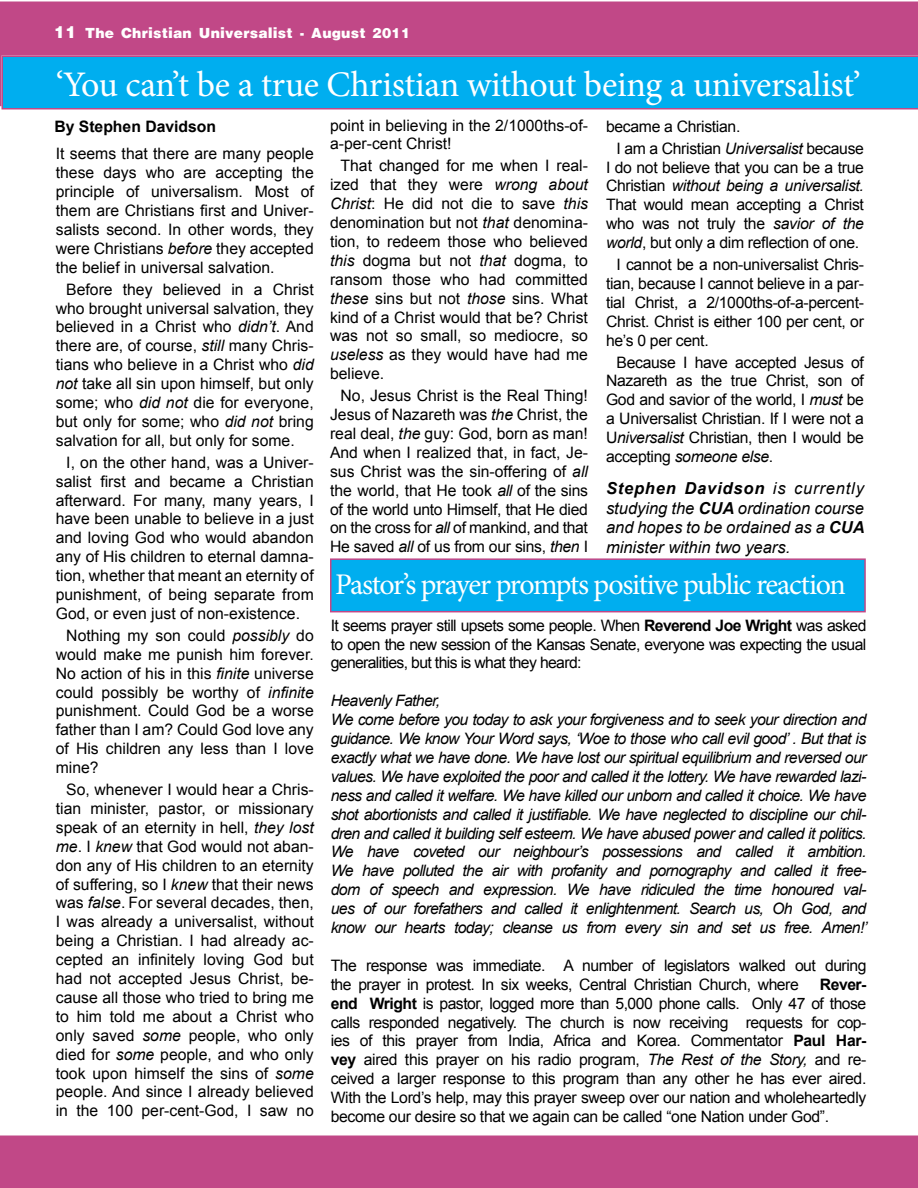
<style>
.page{position:relative;width:918px;height:1188px;background:#fff}
.page>*{position:absolute;margin:0;border:0;box-sizing:border-box;transform-origin:0 0}
.t1{font:36px "Minion Pro";letter-spacing:-.01em;color:#fff}
.t2{font:30px "Minion Pro";letter-spacing:-.045em;color:#fff}
.t3{font:italic 16.5px/19.8px "Arial";color:#000;text-align:justify}
.t4{font:15.75px/18.9px "Arial";letter-spacing:-.02em;color:#000;text-align:justify}
.t5{font:italic 15.75px/18.9px "Arial";letter-spacing:-.04em;color:#000}
.t6{font:15.75px/18.9px "Arial";color:#000}
.t7{font:700 15.75px "Arial";color:#000}
.t8{font:900 15px "Arena";color:#fff}
.s1{font-size:18px}
.s2{font-style:italic}
.s3{font-weight:700}
</style>
<div class="page">
<div style="left:330px;top:558px;width:536px;height:54px;background:#00aeef;border:2px solid #c14887"></div>
<div style="left:1px;top:2px;width:916px;height:53px;background:#c14887"></div>
<div style="left:0;top:2px;width:918px;height:54px;border:2px solid #c14887"></div>
<div style="left:0;top:1136px;width:918px;height:52px;background:#c14887"></div>
<svg style="left:0;top:52px;width:2px;height:54px"></svg>
<div style="left:2px;top:56px;width:916px;height:54px;background:#00aeef"></div>
<p class="t8" style="left:54px;top:25px;width:358px"><span class="s1">11</span> The Christian Universalist - August 2011</p>
<h1 class="t1" style="left:56px;top:60px;width:807px">‘You can’t be a true Christian without being a universalist’</h1>
<p class="t7" style="left:54px;top:116px;width:163px">By Stephen Davidson</p>
<p class="t6" style="left:330px;top:116px;width:259px">point in believing in the 2/1000ths-of&shy;a-per-cent Christ!</p>
<p class="t4" style="left:330px;top:157px;width:260px;text-indent:11px">That changed for me when I real&shy;ized that they were <span class="s2">wrong about Christ</span>: He did not die to save <span class="s2">this </span>denomination but not <span class="s2">that</span> denomina&shy;tion, to redeem those who believed <span class="s2">this</span> dogma but not <span class="s2">that</span> dogma, to ransom those who had committed <span class="s2">these</span> sins but not <span class="s2">those</span> sins. What kind of a Christ would that be? Christ was not so small, so mediocre, so <span class="s2">useless</span> as they would have had me believe.</p>
<p class="t4" style="left:330px;top:386px;width:260px;text-indent:11px">No, Jesus Christ is the Real Thing!<br>Jesus of Nazareth was <span class="s2">the</span> Christ, the real deal, <span class="s2">the</span> guy: God, born as man!<br>And when I realized that, in fact, Je&shy;sus Christ was the sin-offering of <span class="s2">all </span>the world, that He took <span class="s2">all</span> of the sins of the world unto Himself, that He died on the cross for <span class="s2">all</span> of mankind, and that He saved <span class="s2">all</span> of us from our sins, <span class="s2">then</span> I</p>
<p class="t4" style="left:617px;top:115px;width:249px;line-height:21.9px;text-indent:-11px">became a Christian.<br>I am a Christian <span class="s2">Universalist</span> because</p>
<p class="t4" style="left:606px;top:158px;width:259px">I do not believe that you can be a true Christian <span class="s2">without being a universalist.<br></span>That would mean accepting a Christ who was not truly the <span class="s2">savior of the world</span>, but only a dim reflection of one.</p>
<p class="t4" style="left:606px;top:255px;width:259px;text-indent:11px">I cannot be a non-universalist Chris&shy;tian, because I cannot believe in a par&shy;tial Christ, a 2/1000ths-of-a-percent-Christ. Christ is either 100 per cent, or he’s 0 per cent.</p>
<p class="t4" style="left:606px;top:353px;width:260px;text-indent:11px">Because I have accepted Jesus of Nazareth as the true Christ, son of God and savior of the world, I <span class="s2">must</span> be a Universalist Christian. If I were not a U<span class="s2">niversalist</span> Christian, then I would be accepting <span class="s2">someone else</span>.</p>
<p class="t3" style="left:606px;top:478px;width:260px"><span class="s3">Stephen Davidson</span> is currently studying the <span class="s3">CUA</span> ordination course and hopes to be ordained as a <span class="s3">CUA </span>minister within two years.</p>
<h2 class="t2" style="left:335px;top:565px;width:512px">Pastor’s prayer prompts positive public reaction</h2>
<p class="t4" style="left:331px;top:616px;width:537px">It seems prayer still upsets some people. When <span class="s3">Reverend Joe Wright</span> was asked to open the new session of the Kansas Senate, everyone was expecting the usual generalities, but this is what they heard:</p>
<p class="t5" style="left:331px;top:692px;width:538px">Heavenly Father,<br>We come before you today to ask your forgiveness and to seek your direction and guidance. We know Your Word says, ‘Woe to those who call evil good’ . But that is exactly what we have done. We have lost our spiritual equilibrium and reversed our values. We have exploited the poor and called it the lottery. We have rewarded lazi&shy;ness and called it welfare. We have killed our unborn and called it choice. We have shot abortionists and called it justifiable. We have neglected to discipline our chil&shy;dren and called it building self esteem. We have abused power and called it politics.<br>We have coveted our neighbour’s possessions and called it ambition.<br>We have polluted the air with profanity and pornography and called it free&shy;dom of speech and expression. We have ridiculed the time honoured val&shy;ues of our forefathers and called it enlightenment. Search us, Oh God, and know our hearts today; cleanse us from every sin and set us free. Amen!’</p>
<p class="t4" style="left:331px;top:956px;width:537px">The response was immediate. A number of legislators walked out during the prayer in protest. In six weeks, Central Christian Church, where</p>
<p class="t4" style="left:56px;top:145px;width:260px">It seems that there are many people these days who are accepting the principle of universalism. Most of them are Christians first and Univer&shy;salists second. In other words, they were Christians <span class="s2">before</span> they accepted the belief in universal salvation.</p>
<p class="t4" style="left:56px;top:280px;width:260px;text-indent:11px">Before they believed in a Christ who brought universal salvation, they believed in a Christ who <span class="s2">didn’t</span>. And there are, of course, <span class="s2">still</span> many Chris&shy;tians who believe in a Christ who <span class="s2">did not</span> take all sin upon himself, but only some; who <span class="s2">did not</span> die for everyone, but only for some; who <span class="s2">did not</span> bring salvation for all, but only for some.</p>
<p class="t4" style="left:56px;top:453px;width:260px;text-indent:11px">I, on the other hand, was a Univer&shy;salist first and became a Christian afterward. For many, many years, I have been unable to believe in a just and loving God who would abandon any of His children to eternal damna&shy;tion, whether that meant an eternity of punishment, of being separate from God, or even just of non-existence.</p>
<p class="t4" style="left:56px;top:626px;width:260px;text-indent:10px">Nothing my son could <span class="s2">possibly</span> do would make me punish him forever.<br>No action of his in this <span class="s2">finite</span> universe could possibly be worthy of <span class="s2">infinite </span>punishment. Could God be a worse father than I am? Could God love any of His children any less than I love mine?</p>
<p class="t4" style="left:56px;top:780px;width:260px;text-indent:11px">So, whenever I would hear a Chris&shy;tian minister, pastor, or missionary speak of an eternity in hell, <span class="s2">they lost me</span>. I <span class="s2">knew</span> that God would not aban&shy;don any of His children to an eternity of suffering, so I <span class="s2">knew</span> that their news was <span class="s2">false</span>. For several decades, then, I was already a universalist, without being a Christian. I had already ac&shy;cepted an infinitely loving God but had not accepted Jesus Christ, be&shy;cause all those who tried to bring me to him told me about a Christ who only saved <span class="s2">some</span> people, who only died for <span class="s2">some</span> people, and who only took upon himself the sins of <span class="s2">some </span>people. And since I already believed in the 100 per-cent-God, I saw no</p>
<p class="t4" style="left:331px;top:975px;width:537px;text-indent:489px"><span class="s3">Rever&shy;end Wright</span> is pastor, logged more than 5,000 phone calls. Only 47 of those calls responded negatively. The church is now receiving requests for cop&shy;ies of this prayer from India, Africa and Korea. Commentator <span class="s3">Paul Har&shy;vey</span> aired this prayer on his radio program, <span class="s2">The Rest of the Story,</span> and re&shy;ceived a larger response to this program than any other he has ever aired.<br>With the Lord’s help, may this prayer sweep over our nation and wholeheartedly become our desire so that we again can be called “one Nation under God”.</p>
</div>
